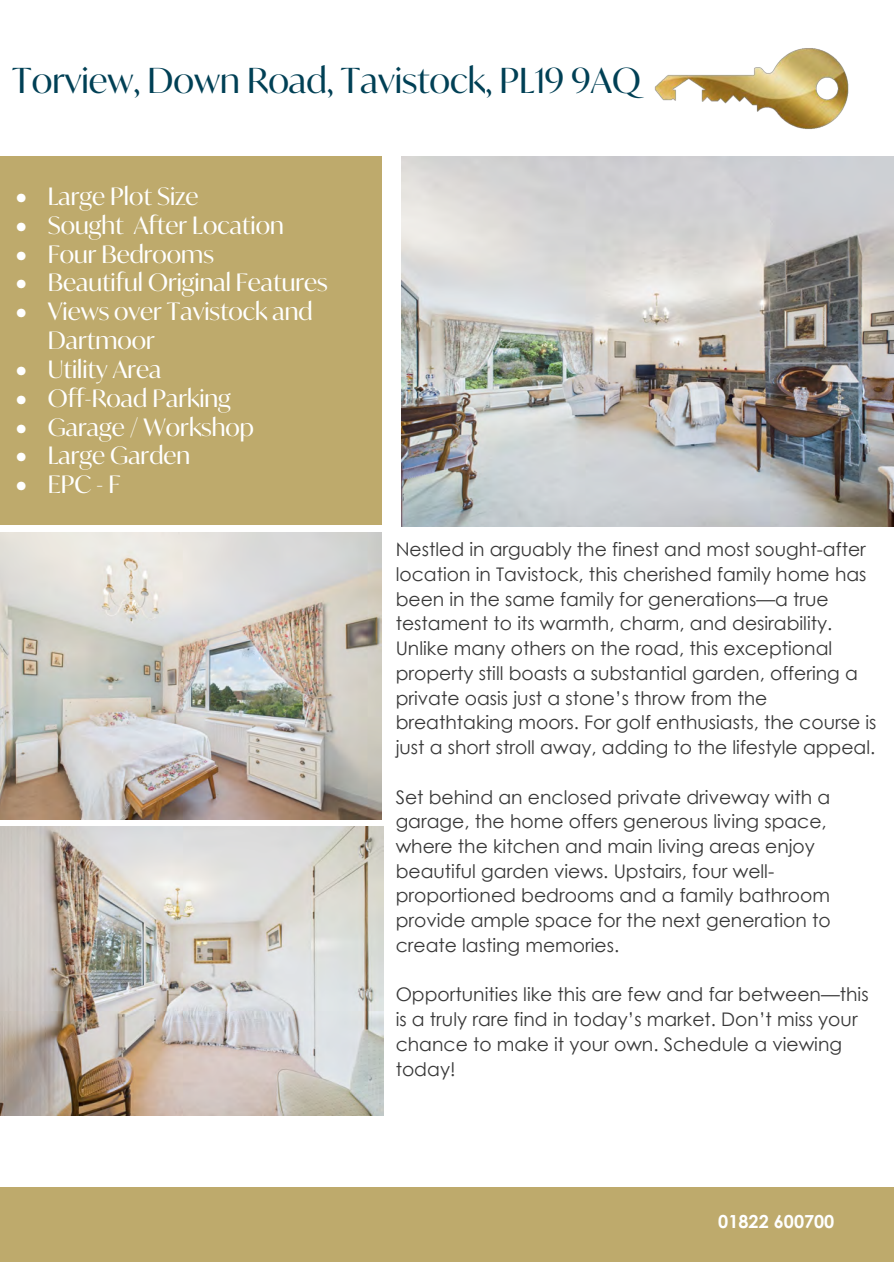
<style>
.page{position:relative;width:894px;height:1264px;background:#fff}
.page>*{position:absolute;margin:0;border:0;box-sizing:border-box;transform-origin:0 0}
.t1{font:34.5px "Ivy Mode";color:#004055}
.t2{font:24px/28.8px "Ivy Mode";color:#fff}
.t3{font:18.75px/24.8px "Century Gothic";color:#383838}
.t4{font:700 18px "Century Gothic";color:#fff}
</style>
<div class="page">
<img style="left:401px;top:156px;width:492px;height:370px">
<img style="left:0;top:532px;width:381px;height:287px">
<img style="left:0;top:826px;width:383px;height:288px">
<div style="left:0;top:1187px;width:893px;height:74px;background:#beaa6c"></div>
<div style="left:0;top:156px;width:381px;height:368px;background:#beaa6c"></div>
<img style="left:654px;top:48px;width:195px;height:81px">
<p class="t1" style="left:12px;top:57px;width:630px">Torview, Down Road, Tavistock, PL19 9AQ</p>
<p class="t2" style="left:16px;top:181px;width:184px">• Large Plot Size</p>
<p class="t2" style="left:16px;top:210px;width:269px">• Sought After Location</p>
<p class="t2" style="left:16px;top:239px;width:199px">• Four Bedrooms</p>
<p class="t2" style="left:16px;top:268px;width:313px">• Beautiful Original Features</p>
<p class="t2" style="left:48px;top:297px;width:266px;text-indent:-32px">• Views over Tavistock and<br>Dartmoor</p>
<p class="t2" style="left:16px;top:354px;width:147px">• Utility Area</p>
<p class="t2" style="left:16px;top:383px;width:217px">• Off-Road Parking</p>
<p class="t2" style="left:16px;top:412px;width:240px">• Garage / Workshop</p>
<p class="t2" style="left:16px;top:441px;width:176px">• Large Garden</p>
<p class="t2" style="left:16px;top:469px;width:106px">• EPC - F</p>
<p class="t3" style="left:395px;top:537px;width:482px">Nestled in arguably the finest and most sought-after location in Tavistock, this cherished family home has been in the same family for generations—a true testament to its warmth, charm, and desirability.<br>Unlike many others on the road, this exceptional property still boasts a substantial garden, offering a private oasis just a stone’s throw from the breathtaking moors. For golf enthusiasts, the course is just a short stroll away, adding to the lifestyle appeal.</p>
<p class="t3" style="left:395px;top:784px;width:436px">Set behind an enclosed private driveway with a garage, the home offers generous living space, where the kitchen and main living areas enjoy beautiful garden views. Upstairs, four well&shy;proportioned bedrooms and a family bathroom provide ample space for the next generation to create lasting memories.</p>
<p class="t3" style="left:395px;top:981px;width:474px">Opportunities like this are few and far between—this is a truly rare find in today’s market. Don’t miss your chance to make it your own. Schedule a viewing today!</p>
<p class="t4" style="left:718px;top:1208px;width:118px">01822 600700</p>
</div>
